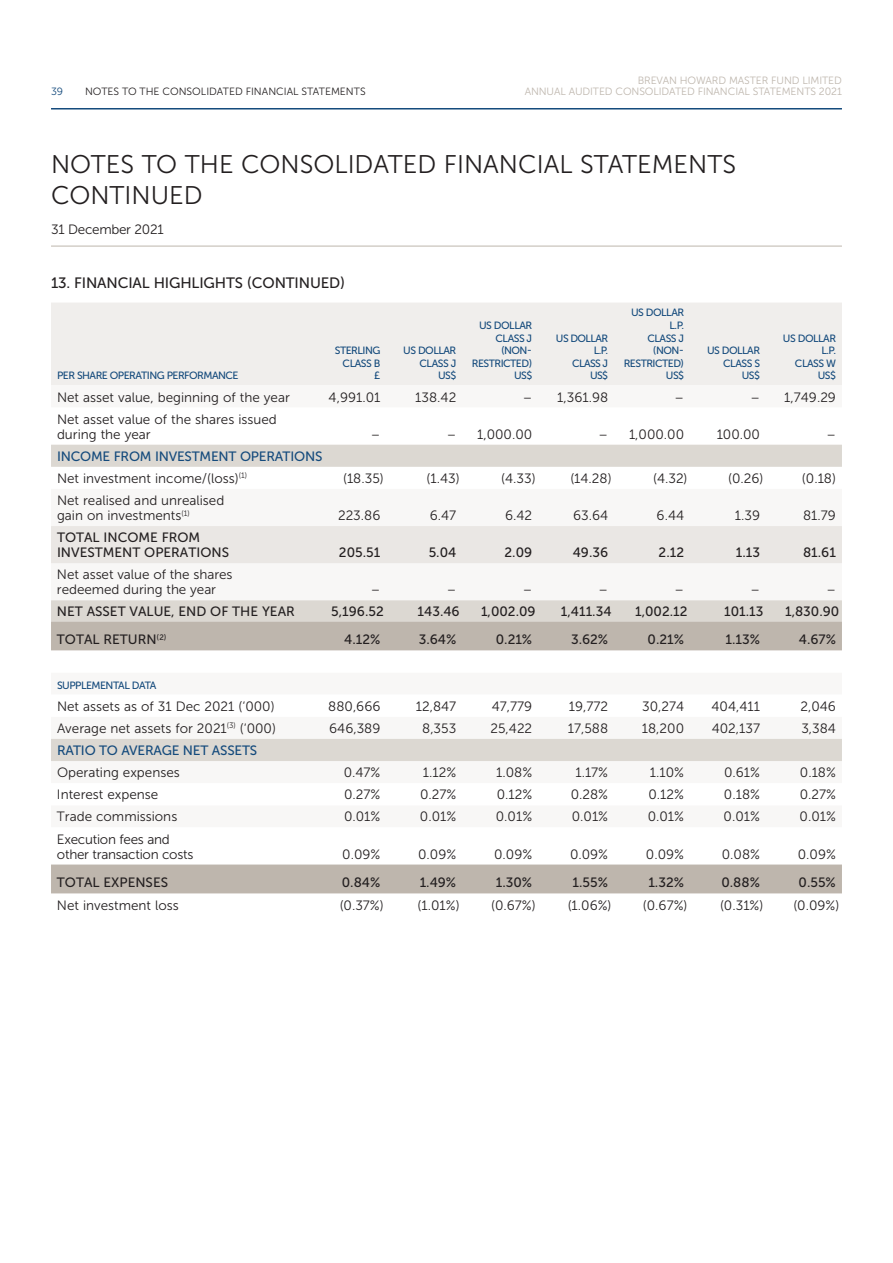
<style>
.page{position:relative;width:893px;height:1263px;background:#fff}
.page>*{position:absolute;margin:0;border:0;box-sizing:border-box;transform-origin:0 0}
.t1{font:25.5px "Museo Sans 300";color:#231f20}
.t2{font:15px "Museo Sans 500";letter-spacing:-.01em;color:#231f20}
.t3{font:13.5px/15px "Museo Sans 300";color:#231f20}
.t4{font:13.5px/15px "Museo Sans 500";color:#231f20}
.t5{font:13.5px "Museo Sans 500";letter-spacing:-.015em;color:#144a7c}
.t6{font:13.5px/15px "Museo Sans 300";letter-spacing:-.02em;color:#231f20}
.t7{font:10.5px/12.6px "Museo Sans 500";letter-spacing:-.05em;color:#144a7c;text-align:right}
.t8{font:10.5px "Museo Sans 300";letter-spacing:-.01em;color:#beb6ad}
.t9{font:10.5px "Museo Sans 300";color:#231f20}
.t10{font:10.5px "Museo Sans 300";color:#144a7c}
</style>
<div class="page">
<hr style="left:51px;top:108px;width:791px;height:2px;background:#144a7c">
<hr style="left:51px;top:246px;width:791px;height:1px;background:#beb6ad">
<div style="left:51px;top:303px;width:791px;height:82px;background:#f0eeec"></div>
<svg style="left:51px;top:445px;width:791px;height:176px;fill:#f8f7f6"></svg>
<div style="left:51px;top:526px;width:791px;height:37px;background:#eae7e4"></div>
<svg style="left:51px;top:621px;width:791px;height:272px"></svg>
<p class="t10" style="left:51px;top:86px;width:14px">39</p>
<p class="t8" style="left:638px;top:75px;width:206px">BREVAN HOWARD MASTER FUND LIMITED</p>
<p class="t9" style="left:85px;top:86px;width:16px">Notes</p>
<p class="t9" style="left:122px;top:86px;width:25px">to the</p>
<p class="t9" style="left:162px;top:86px;width:16px">Consolidated</p>
<p class="t9" style="left:246px;top:86px;width:13px">Financial</p>
<p class="t9" style="left:301px;top:86px;width:14px">Statements</p>
<p class="t8" style="left:525px;top:86px;width:319px">ANNUAL AUDITED CONSOLIDATED FINANCIAL STATEMENTS 2021</p>
<h1 class="t1" style="left:51px;top:151px;width:36px">Notes</h1>
<h1 class="t1" style="left:142px;top:151px;width:60px">to the</h1>
<h1 class="t1" style="left:241px;top:151px;width:36px">Consolidated</h1>
<h1 class="t1" style="left:444px;top:151px;width:29px">Financial</h1>
<h1 class="t1" style="left:580px;top:151px;width:31px">Statements</h1>
<h1 class="t1" style="left:51px;top:181px;width:153px">CONTINUED</h1>
<p class="t6" style="left:51px;top:222px;width:114px">31 December 2021</p>
<p class="t2" style="left:51px;top:275px;width:296px">13. FINANCIAL HIGHLIGHTS (CONTINUED)</p>
<p class="t7" style="left:57px;top:369px;width:183px">PER SHARE OPERATING PERFORMANCE</p>
<p class="t7" style="left:335px;top:344px;width:47px">STERLING<br>CLASS B £</p>
<p class="t7" style="left:403px;top:344px;width:55px">US DOLLAR<br>CLASS J<br>US$</p>
<p class="t7" style="left:472px;top:319px;width:62px">US DOLLAR<br>CLASS J (NON-<br>RESTRICTED)<br>US$</p>
<p class="t7" style="left:556px;top:332px;width:54px">US DOLLAR<br>L.P.<br>CLASS J<br>US$</p>
<p class="t7" style="left:624px;top:306px;width:62px">US DOLLAR<br>L.P.<br>CLASS J (NON-<br>RESTRICTED)<br>US$</p>
<p class="t7" style="left:707px;top:344px;width:55px">US DOLLAR<br>CLASS S<br>US$</p>
<p class="t7" style="left:783px;top:332px;width:55px">US DOLLAR<br>L.P.<br>CLASS W<br>US$</p>
<p class="t3" style="left:57px;top:389px;width:234px">Net asset value, beginning of the year</p>
<p class="t3" style="left:329px;top:389px;width:53px">4,991.01</p>
<p class="t3" style="left:415px;top:389px;width:43px">138.42</p>
<p class="t3" style="left:523px;top:389px;width:87px">– 1,361.98</p>
<p class="t3" style="left:675px;top:389px;width:11px">–</p>
<p class="t3" style="left:750px;top:389px;width:87px">– 1,749.29</p>
<p class="t3" style="left:57px;top:412px;width:221px">Net asset value of the shares issued during the year</p>
<p class="t3" style="left:371px;top:427px;width:11px">–</p>
<p class="t3" style="left:447px;top:427px;width:87px">– 1,000.00</p>
<p class="t3" style="left:599px;top:427px;width:87px">– 1,000.00</p>
<p class="t3" style="left:717px;top:427px;width:45px">100.00</p>
<p class="t3" style="left:826px;top:427px;width:11px">–</p>
<p class="t5" style="left:57px;top:449px;width:267px">INCOME FROM INVESTMENT OPERATIONS</p>
<p class="t3" style="left:57px;top:471px;width:191px">Net investment income/(loss)<sup>(1)</sup></p>
<p class="t3" style="left:343px;top:471px;width:42px">(18.35)</p>
<p class="t3" style="left:427px;top:471px;width:35px">(1.43)</p>
<p class="t3" style="left:501px;top:471px;width:36px">(4.33)</p>
<p class="t3" style="left:570px;top:471px;width:43px">(14.28)</p>
<p class="t3" style="left:653px;top:471px;width:36px">(4.32)</p>
<p class="t3" style="left:728px;top:471px;width:37px">(0.26)</p>
<p class="t3" style="left:802px;top:471px;width:36px">(0.18)</p>
<p class="t3" style="left:57px;top:493px;width:169px">Net realised and unrealised gain on investments<sup>(1)</sup></p>
<p class="t3" style="left:338px;top:508px;width:44px">223.86</p>
<p class="t3" style="left:430px;top:508px;width:28px">6.47</p>
<p class="t3" style="left:505px;top:508px;width:29px">6.42</p>
<p class="t3" style="left:573px;top:508px;width:37px">63.64</p>
<p class="t3" style="left:657px;top:508px;width:29px">6.44</p>
<p class="t3" style="left:735px;top:508px;width:27px">1.39</p>
<p class="t3" style="left:803px;top:508px;width:34px">81.79</p>
<p class="t4" style="left:57px;top:530px;width:174px">TOTAL INCOME FROM<br>INVESTMENT OPERATIONS</p>
<p class="t3" style="left:57px;top:567px;width:177px">Net asset value of the shares redeemed during the year</p>
<p class="t4" style="left:339px;top:545px;width:43px">205.51</p>
<p class="t4" style="left:429px;top:545px;width:29px">5.04</p>
<p class="t4" style="left:505px;top:545px;width:29px">2.09</p>
<p class="t4" style="left:573px;top:545px;width:37px">49.36</p>
<p class="t4" style="left:659px;top:545px;width:27px">2.12</p>
<p class="t4" style="left:736px;top:545px;width:26px">1.13</p>
<p class="t4" style="left:803px;top:545px;width:34px">81.61</p>
<p class="t3" style="left:371px;top:582px;width:11px">–</p>
<p class="t3" style="left:447px;top:582px;width:11px">–</p>
<p class="t3" style="left:523px;top:582px;width:11px">–</p>
<p class="t3" style="left:599px;top:582px;width:11px">–</p>
<p class="t3" style="left:674px;top:582px;width:11px">–</p>
<p class="t3" style="left:750px;top:582px;width:11px">–</p>
<p class="t3" style="left:826px;top:582px;width:11px">–</p>
<p class="t4" style="left:57px;top:604px;width:239px">NET ASSET VALUE, END OF THE YEAR</p>
<p class="t4" style="left:331px;top:604px;width:54px">5,196.52</p>
<p class="t4" style="left:418px;top:604px;width:44px">143.46</p>
<p class="t4" style="left:481px;top:604px;width:56px">1,002.09</p>
<p class="t4" style="left:561px;top:604px;width:52px">1,411.34</p>
<p class="t4" style="left:635px;top:604px;width:54px">1,002.12</p>
<p class="t4" style="left:724px;top:604px;width:41px">101.13</p>
<p class="t4" style="left:785px;top:604px;width:56px">1,830.90</p>
<p class="t4" style="left:57px;top:632px;width:111px">TOTAL RETURN<sup>(2)</sup></p>
<p class="t4" style="left:344px;top:632px;width:38px">4.12%</p>
<p class="t4" style="left:419px;top:632px;width:39px">3.64%</p>
<p class="t4" style="left:496px;top:632px;width:38px">0.21%</p>
<p class="t4" style="left:571px;top:632px;width:39px">3.62%</p>
<p class="t4" style="left:648px;top:632px;width:38px">0.21%</p>
<p class="t4" style="left:725px;top:632px;width:36px">1.13%</p>
<p class="t4" style="left:799px;top:632px;width:39px">4.67%</p>
<p class="t7" style="left:57px;top:679px;width:101px">SUPPLEMENTAL DATA</p>
<p class="t3" style="left:57px;top:699px;width:219px">Net assets as of 31 Dec 2021 (‘000)</p>
<p class="t3" style="left:328px;top:699px;width:54px">880,666</p>
<p class="t3" style="left:416px;top:699px;width:42px">12,847</p>
<p class="t3" style="left:492px;top:699px;width:42px">47,779</p>
<p class="t3" style="left:569px;top:699px;width:41px">19,772</p>
<p class="t3" style="left:642px;top:699px;width:44px">30,274</p>
<p class="t3" style="left:712px;top:699px;width:50px">404,411</p>
<p class="t3" style="left:800px;top:699px;width:37px">2,046</p>
<p class="t3" style="left:57px;top:721px;width:220px">Average net assets for 2021<sup>(3)</sup> (‘000)</p>
<p class="t3" style="left:329px;top:721px;width:53px">646,389</p>
<p class="t3" style="left:422px;top:721px;width:36px">8,353</p>
<p class="t3" style="left:490px;top:721px;width:43px">25,422</p>
<p class="t3" style="left:568px;top:721px;width:42px">17,588</p>
<p class="t3" style="left:642px;top:721px;width:44px">18,200</p>
<p class="t3" style="left:712px;top:721px;width:50px">402,137</p>
<p class="t3" style="left:801px;top:721px;width:36px">3,384</p>
<p class="t5" style="left:57px;top:743px;width:202px">RATIO TO AVERAGE NET ASSETS</p>
<p class="t3" style="left:57px;top:765px;width:124px">Operating expenses</p>
<p class="t3" style="left:344px;top:765px;width:38px">0.47%</p>
<p class="t3" style="left:423px;top:765px;width:35px">1.12%</p>
<p class="t3" style="left:496px;top:765px;width:38px">1.08%</p>
<p class="t3" style="left:575px;top:765px;width:34px">1.17%</p>
<p class="t3" style="left:650px;top:765px;width:36px">1.10%</p>
<p class="t3" style="left:724px;top:765px;width:37px">0.61%</p>
<p class="t3" style="left:800px;top:765px;width:38px">0.18%</p>
<p class="t3" style="left:57px;top:787px;width:103px">Interest expense</p>
<p class="t3" style="left:344px;top:787px;width:38px">0.27%</p>
<p class="t3" style="left:420px;top:787px;width:38px">0.27%</p>
<p class="t3" style="left:497px;top:787px;width:37px">0.12%</p>
<p class="t3" style="left:571px;top:787px;width:39px">0.28%</p>
<p class="t3" style="left:648px;top:787px;width:37px">0.12%</p>
<p class="t3" style="left:724px;top:787px;width:38px">0.18%</p>
<p class="t3" style="left:800px;top:787px;width:38px">0.27%</p>
<p class="t3" style="left:57px;top:809px;width:122px">Trade commissions</p>
<p class="t3" style="left:344px;top:809px;width:38px">0.01%</p>
<p class="t3" style="left:420px;top:809px;width:38px">0.01%</p>
<p class="t3" style="left:496px;top:809px;width:38px">0.01%</p>
<p class="t3" style="left:572px;top:809px;width:38px">0.01%</p>
<p class="t3" style="left:648px;top:809px;width:38px">0.01%</p>
<p class="t3" style="left:724px;top:809px;width:38px">0.01%</p>
<p class="t3" style="left:800px;top:809px;width:38px">0.01%</p>
<p class="t6" style="left:57px;top:831px;width:138px">Execution fees and other transaction costs</p>
<p class="t3" style="left:342px;top:846px;width:40px">0.09%</p>
<p class="t3" style="left:418px;top:846px;width:40px">0.09%</p>
<p class="t3" style="left:494px;top:846px;width:40px">0.09%</p>
<p class="t3" style="left:570px;top:846px;width:40px">0.09%</p>
<p class="t3" style="left:646px;top:846px;width:40px">0.09%</p>
<p class="t3" style="left:722px;top:846px;width:40px">0.08%</p>
<p class="t3" style="left:798px;top:846px;width:40px">0.09%</p>
<p class="t4" style="left:57px;top:875px;width:113px">TOTAL EXPENSES</p>
<p class="t4" style="left:342px;top:875px;width:40px">0.84%</p>
<p class="t4" style="left:420px;top:875px;width:38px">1.49%</p>
<p class="t4" style="left:496px;top:875px;width:38px">1.30%</p>
<p class="t4" style="left:573px;top:875px;width:37px">1.55%</p>
<p class="t4" style="left:648px;top:875px;width:37px">1.32%</p>
<p class="t4" style="left:721px;top:875px;width:40px">0.88%</p>
<p class="t4" style="left:799px;top:875px;width:39px">0.55%</p>
<p class="t3" style="left:57px;top:897px;width:123px">Net investment loss</p>
<p class="t3" style="left:340px;top:897px;width:46px">(0.37%)</p>
<p class="t3" style="left:418px;top:897px;width:44px">(1.01%)</p>
<p class="t3" style="left:491px;top:897px;width:46px">(0.67%)</p>
<p class="t3" style="left:568px;top:897px;width:45px">(1.06%)</p>
<p class="t3" style="left:643px;top:897px;width:46px">(0.67%)</p>
<p class="t3" style="left:720px;top:897px;width:45px">(0.31%)</p>
<p class="t3" style="left:793px;top:897px;width:47px">(0.09%)</p>
</div>
